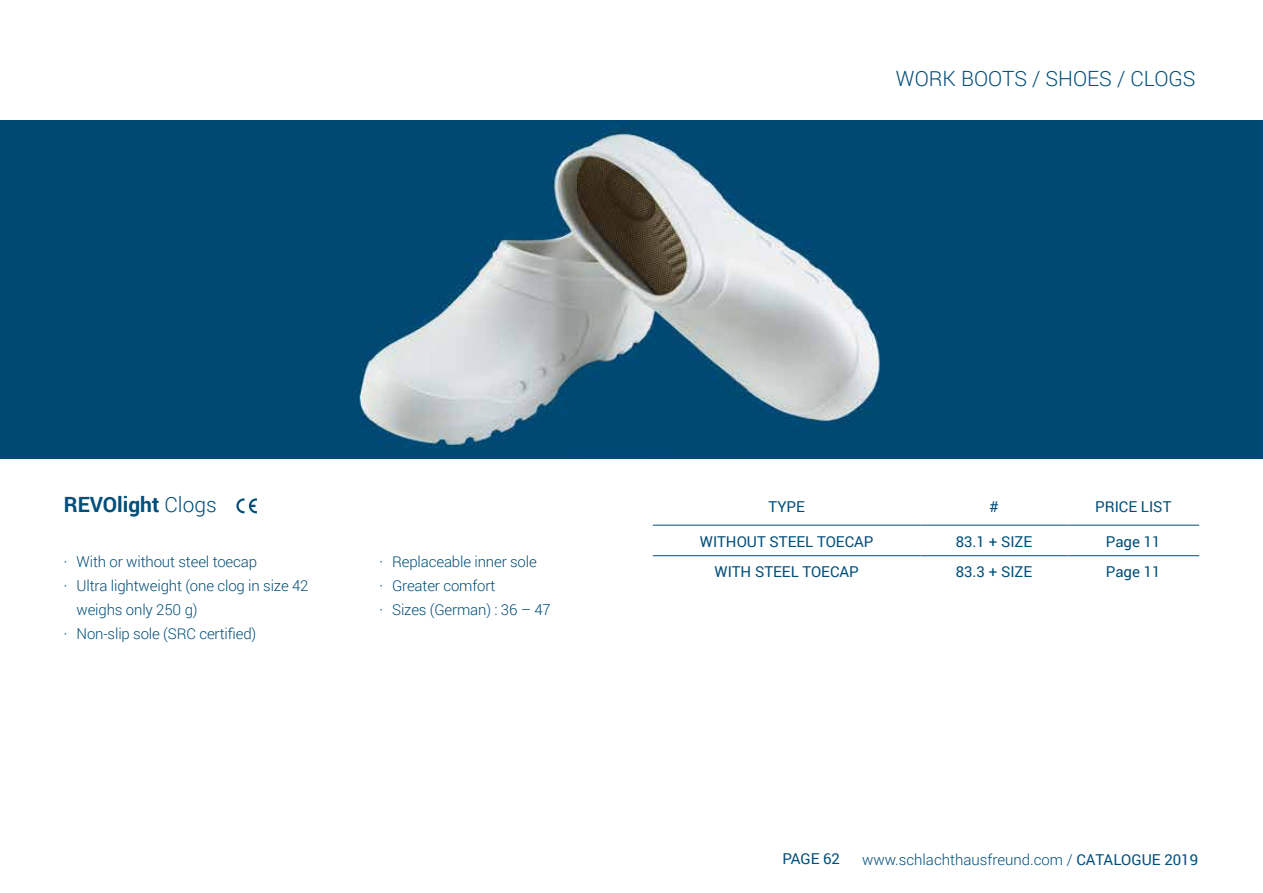
<style>
.page{position:relative;width:1263px;height:893px;background:#fff}
.page>*{position:absolute;margin:0;border:0;box-sizing:border-box;transform-origin:0 0}
.t1{font:300 21px "Roboto";color:#004e7a}
.t2{font:700 21px "Roboto";color:#004e7a}
.t3{font:300 15px/24px "Roboto";letter-spacing:-.01em;color:#004e7a}
.t4{font:15px "Roboto";color:#004e7a}
.s1{font-weight:300}
.s2{font-weight:400}
</style>
<div class="page">
<img style="left:0;top:120px;width:1263px;height:339px">
<hr style="left:653px;top:525px;width:268px;height:1px;background:#004e7a">
<hr style="left:921px;top:525px;width:146px;height:1px;background:#004e7a">
<hr style="left:1067px;top:525px;width:132px;height:1px;background:#004e7a">
<hr style="left:653px;top:555px;width:268px;height:1px;background:#004e7a">
<hr style="left:921px;top:555px;width:146px;height:1px;background:#004e7a">
<hr style="left:1067px;top:555px;width:132px;height:1px;background:#004e7a">
<svg style="left:236px;top:498px;width:21px;height:15px"></svg>
<h1 class="t1" style="left:896px;top:64px;width:301px">WORK BOOTS / SHOES / CLOGS</h1>
<h1 class="t2" style="left:64px;top:490px;width:155px">REVOlight <span class="s1">Clogs</span></h1>
<p class="t3" style="left:64px;top:549px;width:195px">· With or without steel toecap</p>
<p class="t3" style="left:64px;top:573px;width:246px">· Ultra lightweight (one clog in size 42</p>
<p class="t3" style="left:77px;top:597px;width:123px">weighs only 250 g)</p>
<p class="t3" style="left:64px;top:621px;width:194px">· Non-slip sole (SRC certified)</p>
<p class="t3" style="left:379px;top:549px;width:173px">· Replaceable inner sole<br>· Greater comfort<br>· Sizes (German) : 36 – 47</p>
<p class="t4" style="left:768px;top:496px;width:38px">TYPE</p>
<p class="t4" style="left:989px;top:496px;width:11px">#</p>
<p class="t4" style="left:1095px;top:496px;width:78px">PRICE LIST</p>
<p class="t4" style="left:700px;top:531px;width:175px">WITHOUT STEEL TOECAP</p>
<p class="t4" style="left:956px;top:531px;width:78px">83.1 + SIZE</p>
<p class="t4" style="left:1106px;top:531px;width:56px">Page 11</p>
<p class="t4" style="left:714px;top:562px;width:146px">WITH STEEL TOECAP</p>
<p class="t4" style="left:956px;top:562px;width:78px">83.3 + SIZE</p>
<p class="t4" style="left:1106px;top:562px;width:56px">Page 11</p>
<p class="t4" style="left:782px;top:848px;width:59px">PAGE 62</p>
<p class="t3" style="left:862px;top:847px;width:338px">www.schlachthausfreund.com / <span class="s2">CATALOGUE 2019</span></p>
</div>
